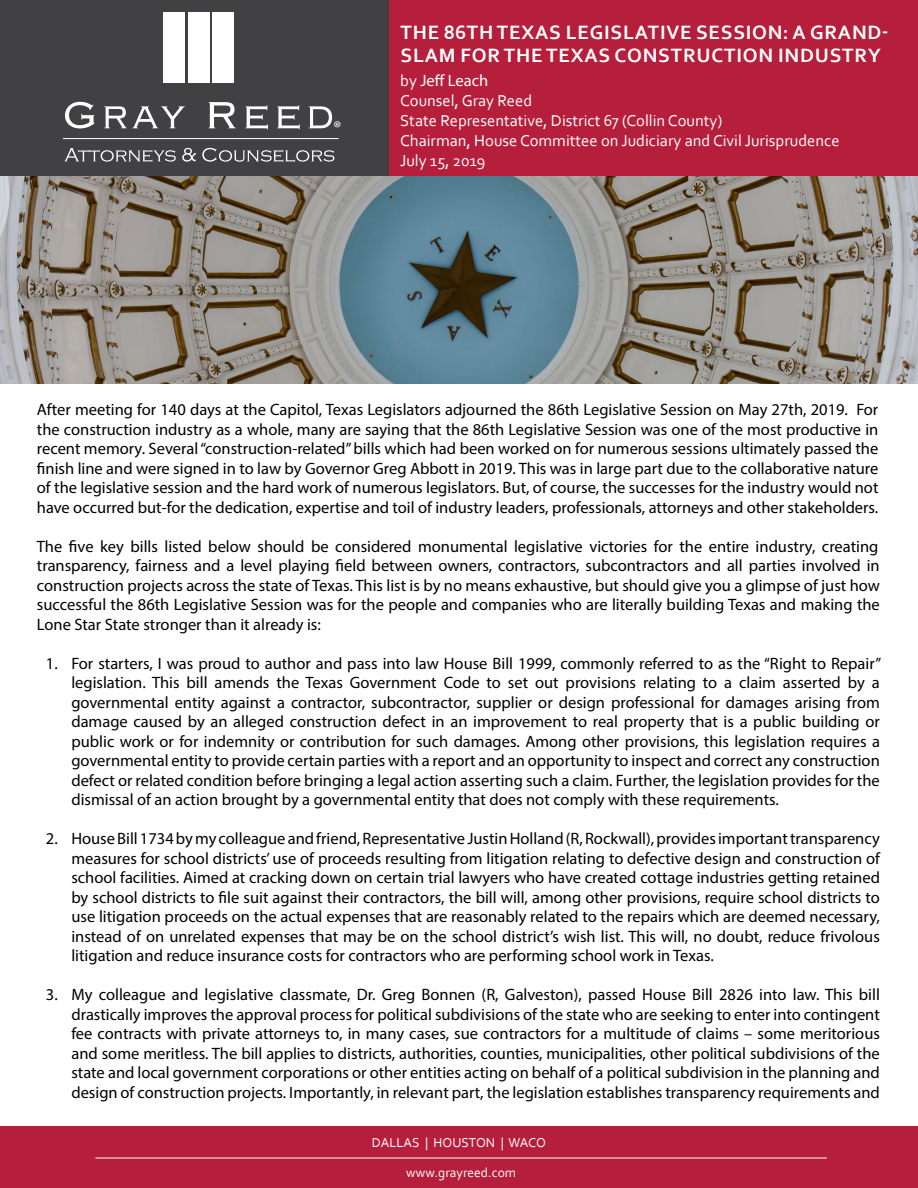
<style>
.page{position:relative;width:918px;height:1188px;background:#fff}
.page>*{position:absolute;margin:0;border:0;box-sizing:border-box;transform-origin:0 0}
.t1{font:700 20.25px/22.5px "Corbel";letter-spacing:.04em;color:#fff}
.t2{font:18.6px "Myriad Pro";color:#fff}
.t3{font:16.5px/19.5px "Myriad Pro";color:#000;text-align:justify}
.t4{font:16.5px/19.8px "Corbel";color:#fff}
.t5{font:16.5px "Myriad Pro";color:#fff}
.t6{font:13.5px "Corbel";color:#fff}
.s1{font-family:"Corbel"}
</style>
<div class="page">
<div style="left:388px;top:0;width:530px;height:176px;background:#b51f3c"></div>
<div style="left:0;top:0;width:388px;height:176px;background:#414042"></div>
<svg style="left:64px;top:148px;width:112px;height:14px"></svg>
<svg style="left:182px;top:148px;width:14px;height:14px"></svg>
<svg style="left:202px;top:148px;width:132px;height:14px"></svg>
<svg style="left:65px;top:102px;width:29px;height:26px"></svg>
<svg style="left:104px;top:106px;width:81px;height:22px"></svg>
<svg style="left:209px;top:102px;width:27px;height:26px"></svg>
<svg style="left:245px;top:105px;width:23px;height:24px"></svg>
<svg style="left:277px;top:105px;width:23px;height:24px"></svg>
<svg style="left:309px;top:106px;width:23px;height:22px"></svg>
<hr style="left:63px;top:138px;width:276px;height:1px;background:#fff">
<div style="left:164px;top:12px;width:21px;height:71px;background:#fff"></div>
<div style="left:188px;top:12px;width:21px;height:71px;background:#fff"></div>
<div style="left:213px;top:12px;width:21px;height:71px;background:#fff"></div>
<div style="left:0;top:1126px;width:918px;height:62px;background:#b51f3c"></div>
<hr style="left:95px;top:1158px;width:732px;height:1px;background:#fff">
<img style="left:0;top:176px;width:918px;height:207px">
<p class="t2" style="left:333px;top:116px;width:9px">®</p>
<p class="t1" style="left:401px;top:21px;width:490px">THE 86TH TEXAS LEGISLATIVE SESSION: A GRAND-<br>SLAM FOR THE TEXAS CONSTRUCTION INDUSTRY</p>
<p class="t5" style="left:400px;top:71px;width:90px"><span class="s1">by</span> Jeff Leach</p>
<p class="t4" style="left:400px;top:90px;width:441px">Counsel, Gray Reed<br>State Representative, District 67 (Collin County)<br>Chairman, House Committee on Judiciary and Civil Jurisprudence July 15, 2019</p>
<p class="t3" style="left:37px;top:400px;width:843px">After meeting for 140 days at the Capitol, Texas Legislators adjourned the 86th Legislative Session on May 27th, 2019. For the construction industry as a whole, many are saying that the 86th Legislative Session was one of the most productive in recent memory. Several “construction-related” bills which had been worked on for numerous sessions ultimately passed the finish line and were signed in to law by Governor Greg Abbott in 2019. This was in large part due to the collaborative nature of the legislative session and the hard work of numerous legislators. But, of course, the successes for the industry would not have occurred but-for the dedication, expertise and toil of industry leaders, professionals, attorneys and other stakeholders.</p>
<p class="t3" style="left:37px;top:536px;width:845px">The five key bills listed below should be considered monumental legislative victories for the entire industry, creating transparency, fairness and a level playing field between owners, contractors, subcontractors and all parties involved in construction projects across the state of Texas. This list is by no means exhaustive, but should give you a glimpse of just how successful the 86th Legislative Session was for the people and companies who are literally building Texas and making the Lone Star State stronger than it already is:</p>
<p class="t3" style="left:71px;top:653px;width:811px;text-indent:-25px">1. For starters, I was proud to author and pass into law House Bill 1999, commonly referred to as the “Right to Repair” legislation. This bill amends the Texas Government Code to set out provisions relating to a claim asserted by a governmental entity against a contractor, subcontractor, supplier or design professional for damages arising from damage caused by an alleged construction defect in an improvement to real property that is a public building or public work or for indemnity or contribution for such damages. Among other provisions, this legislation requires a governmental entity to provide certain parties with a report and an opportunity to inspect and correct any construction defect or related condition before bringing a legal action asserting such a claim. Further, the legislation provides for the dismissal of an action brought by a governmental entity that does not comply with these requirements.</p>
<p class="t3" style="left:71px;top:829px;width:810px;text-indent:-25px">2. House Bill 1734 by my colleague and friend, Representative Justin Holland (R, Rockwall), provides important transparency measures for school districts’ use of proceeds resulting from litigation relating to defective design and construction of school facilities. Aimed at cracking down on certain trial lawyers who have created cottage industries getting retained by school districts to file suit against their contractors, the bill will, among other provisions, require school districts to use litigation proceeds on the actual expenses that are reasonably related to the repairs which are deemed necessary, instead of on unrelated expenses that may be on the school district’s wish list. This will, no doubt, reduce frivolous litigation and reduce insurance costs for contractors who are performing school work in Texas.</p>
<p class="t3" style="left:71px;top:985px;width:810px;text-indent:-25px">3. My colleague and legislative classmate, Dr. Greg Bonnen (R, Galveston), passed House Bill 2826 into law. This bill drastically improves the approval process for political subdivisions of the state who are seeking to enter into contingent fee contracts with private attorneys to, in many cases, sue contractors for a multitude of claims – some meritorious and some meritless. The bill applies to districts, authorities, counties, municipalities, other political subdivisions of the state and local government corporations or other entities acting on behalf of a political subdivision in the planning and design of construction projects. Importantly, in relevant part, the legislation establishes transparency requirements and</p>
<p class="t6" style="left:372px;top:1134px;width:176px">DALLAS | HOUSTON | WACO</p>
<p class="t6" style="left:406px;top:1164px;width:111px">www.grayreed.com</p>
</div>
